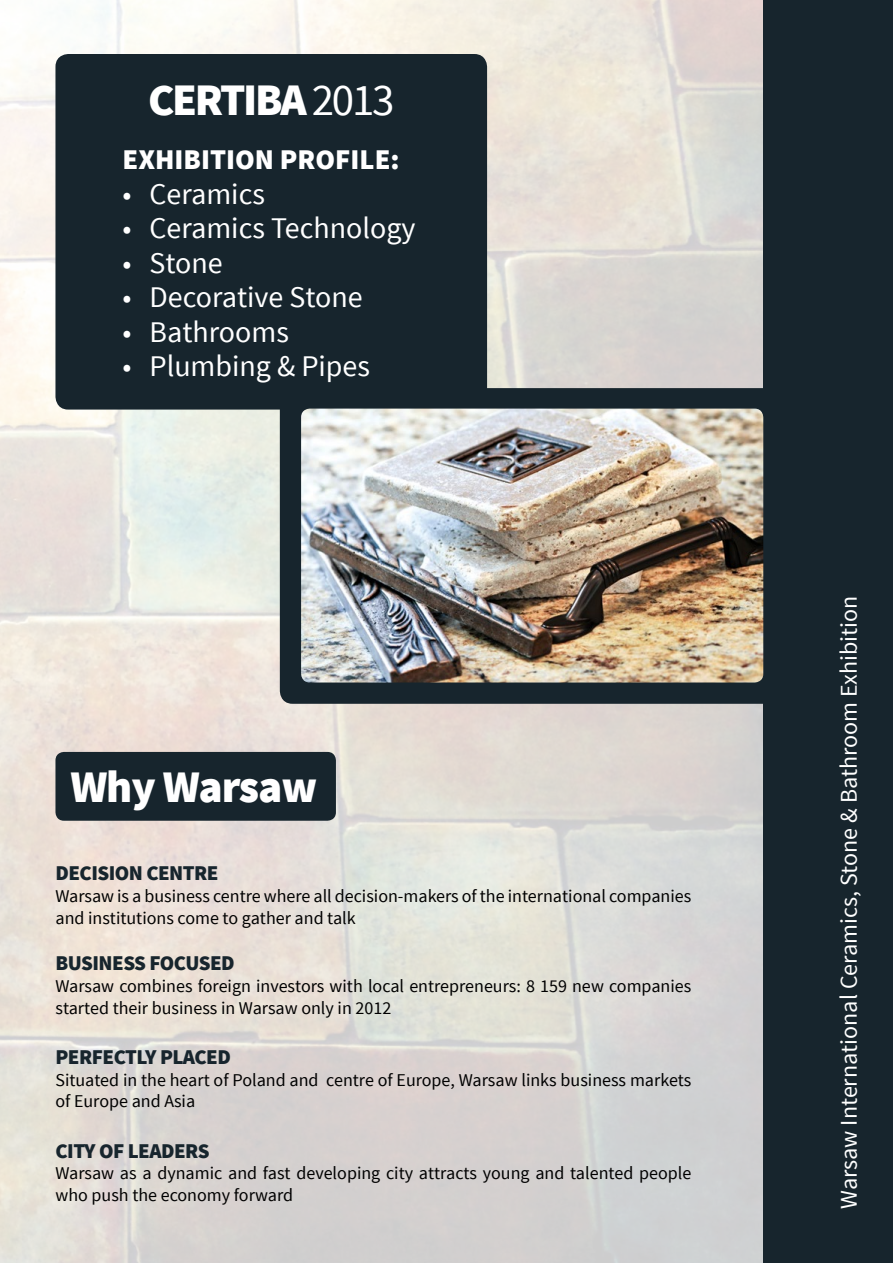
<style>
.page{position:relative;width:893px;height:1263px;background:#fff}
.page>*{position:absolute;margin:0;border:0;box-sizing:border-box;transform-origin:0 0}
.t1{font:900 45px "Source Sans Pro";letter-spacing:-.035em;color:#fff}
.t2{font:30px "Source Sans Pro";color:#fff}
.t3{font:900 28.5px "Source Sans Pro";color:#fff}
.t4{font:24px "Source Sans Pro";color:#fff}
.t5{font:900 21px "Source Sans Pro";letter-spacing:-.025em;color:#17252d}
.t6{font:18px/21.6px "Source Sans Pro";color:#000}
.s1{font-weight:400}
</style>
<div class="page">
<img style="left:0;top:0;width:763px;height:1263px">
<div style="left:763px;top:0;width:130px;height:1263px;background:#17252d"></div>
<div style="left:55px;top:54px;width:432px;height:356px;background:#17252d;border-radius:13px"></div>
<div style="left:55px;top:752px;width:281px;height:69px;background:#17252d;border-radius:9px"></div>
<div style="left:280px;top:388px;width:504px;height:316px;background:#17252d;border-radius:13px"></div>
<img style="left:301px;top:409px;width:462px;height:273px">
<h1 class="t1" style="left:148px;top:70px;width:248px">CERTIBA <span class="s1">2013</span></h1>
<h3 class="t3" style="left:123px;top:141px;width:279px">EXHIBITION PROFILE:</h3>
<h2 class="t2" style="left:123px;top:175px;width:144px">• Ceramics</h2>
<h2 class="t2" style="left:123px;top:210px;width:294px">• Ceramics Technology</h2>
<h2 class="t2" style="left:123px;top:244px;width:102px">• Stone</h2>
<h2 class="t2" style="left:123px;top:279px;width:242px">• Decorative Stone</h2>
<h2 class="t2" style="left:123px;top:313px;width:168px">• Bathrooms</h2>
<h2 class="t2" style="left:123px;top:348px;width:249px">• Plumbing &amp; Pipes</h2>
<h1 class="t1" style="left:70px;top:758px;width:249px">WHY WARSAW</h1>
<p class="t5" style="left:55px;top:860px;width:24px">DECISIO</p>
<p class="t5" style="left:129px;top:860px;width:67px">N CENTRE</p>
<p class="t6" style="left:55px;top:885px;width:637px">Warsaw is a business centre where all decision-makers of the international companies and institutions come to gather and talk</p>
<p class="t5" style="left:55px;top:950px;width:69px">BUSINESS</p>
<p class="t5" style="left:149px;top:950px;width:62px">FOCUSED</p>
<p class="t6" style="left:55px;top:975px;width:637px">Warsaw combines foreign investors with local entrepreneurs: 8 159 new companies started their business in Warsaw only in 2012</p>
<p class="t5" style="left:55px;top:1043px;width:25px">PERFECTL</p>
<p class="t5" style="left:145px;top:1043px;width:28px">Y PLACED</p>
<p class="t6" style="left:55px;top:1069px;width:637px">Situated in the heart of Poland and centre of Europe, Warsaw links business markets of Europe and Asia</p>
<p class="t5" style="left:55px;top:1137px;width:85px">CITY OF LEADERS</p>
<p class="t6" style="left:55px;top:1163px;width:637px">Warsaw as a dynamic and fast developing city attracts young and talented people who push the economy forward</p>
<h3 class="t4" style="left:834px;top:1209px;width:615px;rotate:-90deg">Warsaw International Ceramics, Stone &amp; Bathroom Exhibition</h3>
</div>
